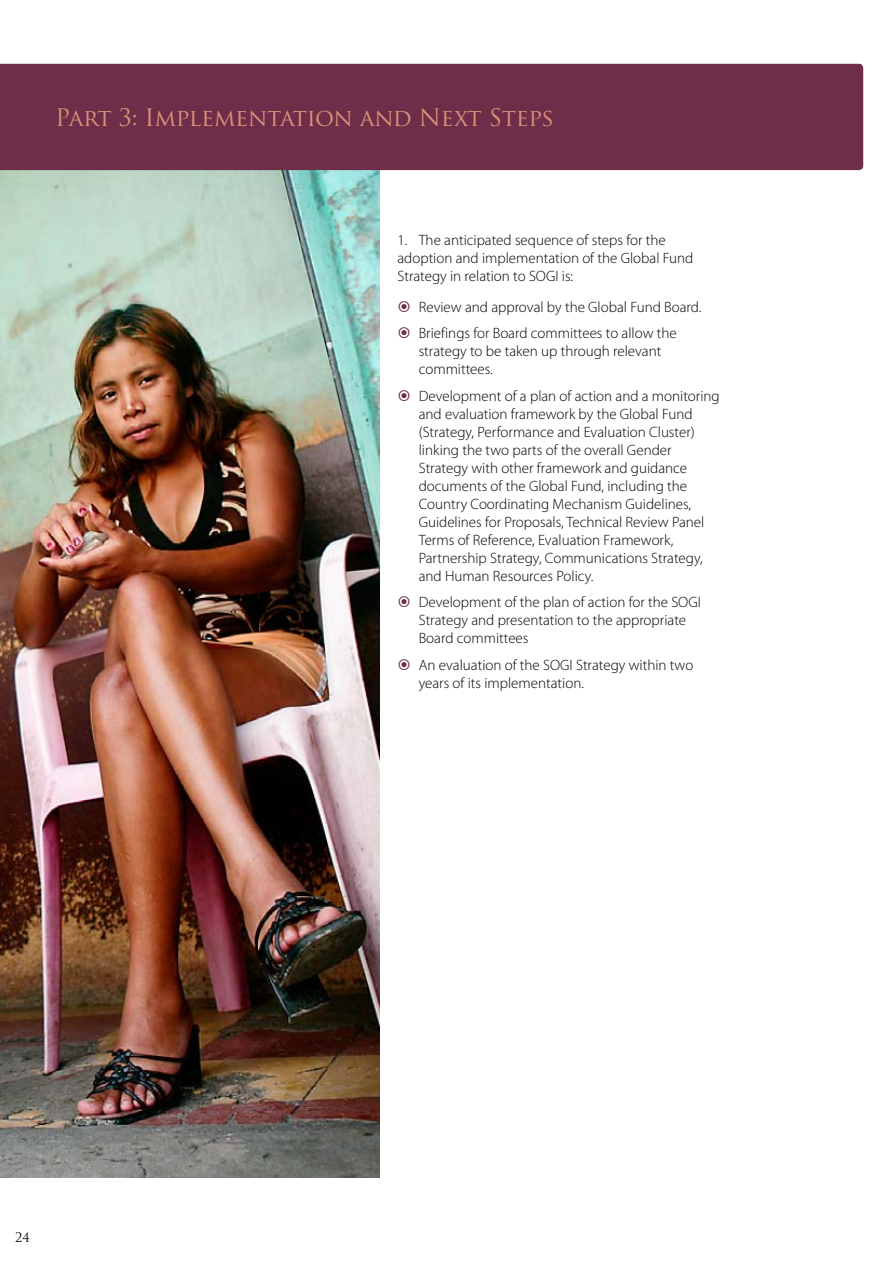
<style>
.page{position:relative;width:893px;height:1263px;background:#fff}
.page>*{position:absolute;margin:0;border:0;box-sizing:border-box;transform-origin:0 0}
.t1{font:23.55px "Trajan Pro";letter-spacing:-.015em;color:#d99278}
.t2{font:300 15px/18px "Myriad Pro";color:#000}
.t3{font:12.75px "Trajan Pro";color:#000}
</style>
<div class="page">
<img style="left:0;top:170px;width:379px;height:1008px">
<div style="left:0;top:64px;width:863px;height:106px;background:#6e2d49"></div>
<h1 class="t1" style="left:55px;top:102px;width:501px">Part 3: Implementation and Next Steps</h1>
<p class="t2" style="left:397px;top:231px;width:297px">1. The anticipated sequence of steps for the adoption and implementation of the Global Fund<br>Strategy in relation to SOGI is:</p>
<p class="t2" style="left:419px;top:294px;width:284px;line-height:26.5px">Review and approval by the Global Fund Board.<br>Briefings for Board committees to allow the</p>
<p class="t2" style="left:419px;top:343px;width:244px">strategy to be taken up through relevant committees.</p>
<p class="t2" style="left:419px;top:387px;width:303px">Development of a plan of action and a monitoring and evaluation framework by the Global Fund (Strategy, Performance and Evaluation Cluster) linking the two parts of the overall Gender Strategy with other framework and guidance documents of the Global Fund, including the Country Coordinating Mechanism Guidelines, Guidelines for Proposals, Technical Review Panel Terms of Reference, Evaluation Framework, Partnership Strategy, Communications Strategy, and Human Resources Policy.</p>
<p class="t2" style="left:419px;top:594px;width:284px">Development of the plan of action for the SOGI<br>Strategy and presentation to the appropriate<br>Board committees</p>
<p class="t2" style="left:419px;top:656px;width:276px">An evaluation of the SOGI Strategy within two years of its implementation.</p>
<p class="t3" style="left:15px;top:1229px;width:16px">24</p>
</div>
